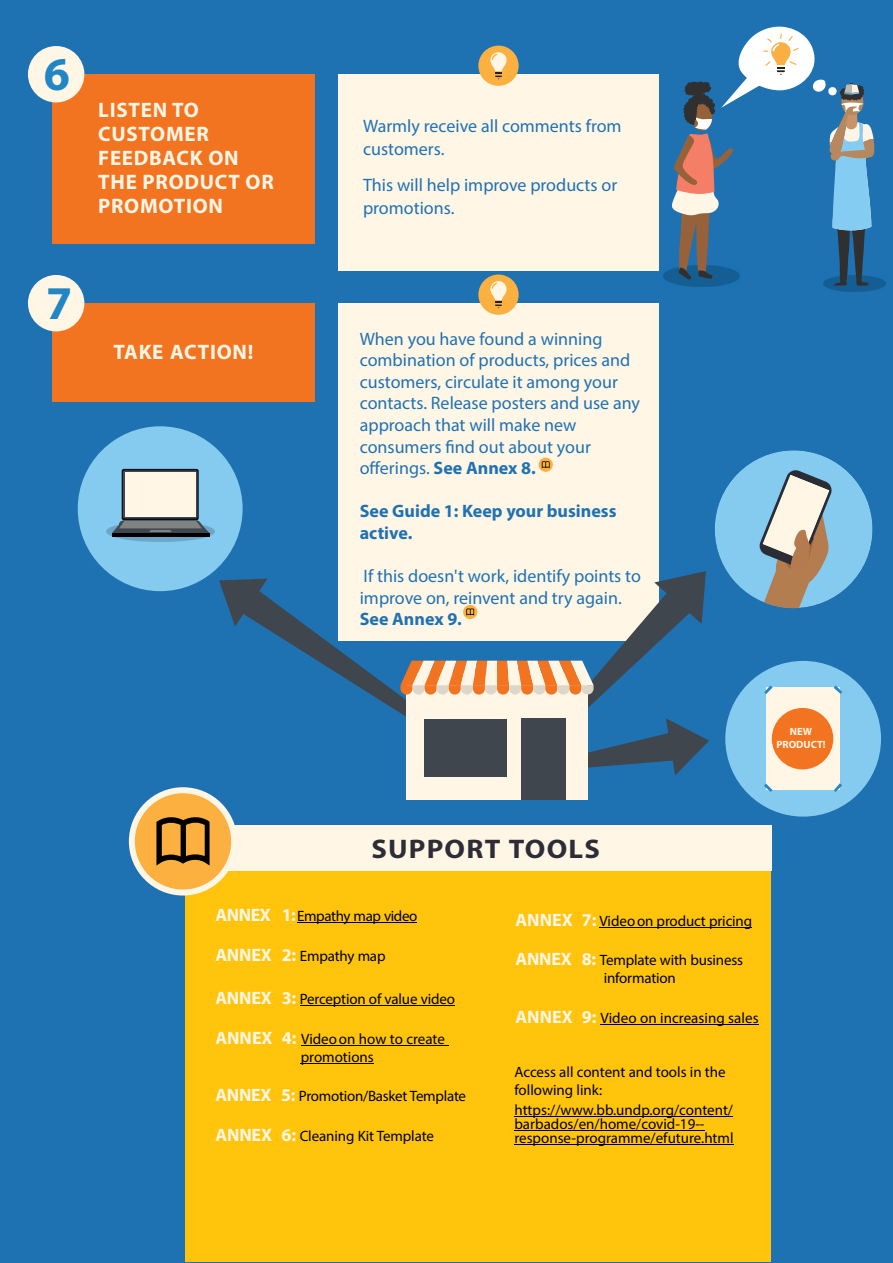
<style>
.page{position:relative;width:893px;height:1263px;background:#1f72b2}
.page>*{position:absolute;margin:0;border:0;box-sizing:border-box;transform-origin:0 0}
.t1{font:700 47.1px "Myriad Pro";color:#2186c4}
.t2{font:700 27px "Myriad Pro";letter-spacing:.04em;color:#2c2d36;scale:1.06 1}
.t3{font:700 21px/24px "Myriad Pro";letter-spacing:.035em;color:#fff6e6}
.t4{font:18px/21.6px "Myriad Pro";color:#1f72b2}
.t5{font:700 18px/21.6px "Myriad Pro";color:#1f72b2}
.t6{font:15px/18px "Myriad Pro";letter-spacing:-.005em;color:#000}
.t7{font:15px "Myriad Pro";letter-spacing:-.025em;color:#000}
.t8{font:700 10.5px/12.6px "Myriad Pro";color:#fff6e6;text-align:center}
.s1{font-weight:700}
.s2{font-weight:700;font-size:18px;color:#fff6e6}
</style>
<div class="page">
<div style="left:185px;top:828px;width:586px;height:434px;background:#ffc40b"></div>
<hr style="left:514px;top:1116px;width:219px;height:1px;background:#000">
<hr style="left:514px;top:1130px;width:191px;height:1px;background:#000">
<hr style="left:514px;top:1144px;width:220px;height:1px;background:#000">
<div style="left:184px;top:825px;width:588px;height:46px;background:#fff6e6"></div>
<svg style="left:129px;top:787px;width:106px;height:108px"></svg>
<hr style="left:297px;top:922px;width:120px;height:1px;background:#000">
<hr style="left:300px;top:1005px;width:155px;height:1px;background:#000">
<hr style="left:301px;top:1045px;width:147px;height:1px;background:#000">
<hr style="left:301px;top:1063px;width:73px;height:1px;background:#000">
<div style="left:52px;top:303px;width:263px;height:99px;background:#f37420"></div>
<div style="left:28px;top:275px;width:56px;height:56px;background:#fff6e6;border-radius:50%"></div>
<div style="left:338px;top:304px;width:321px;height:337px;background:#fff6e6"></div>
<div style="left:478px;top:275px;width:41px;height:40px;background:#fbb03f;border-radius:50%"></div>
<svg style="left:490px;top:281px;width:17px;height:27px"></svg>
<div style="left:52px;top:74px;width:263px;height:169px;background:#f37420"></div>
<div style="left:28px;top:46px;width:56px;height:56px;background:#fff6e6;border-radius:50%"></div>
<div style="left:338px;top:75px;width:321px;height:196px;background:#fff6e6"></div>
<div style="left:478px;top:46px;width:41px;height:40px;background:#fbb03f;border-radius:50%"></div>
<svg style="left:490px;top:52px;width:17px;height:28px"></svg>
<img style="left:664px;top:269px;width:8px;height:14px">
<img style="left:825px;top:277px;width:60px;height:15px">
<div style="left:78px;top:426px;width:165px;height:165px;background:#85cbf0;border-radius:50%"></div>
<img style="left:106px;top:527px;width:108px;height:15px">
<svg style="left:122px;top:469px;width:77px;height:51px"></svg>
<div style="left:123px;top:470px;width:75px;height:48px;background:linear-gradient(to bottom,#fff6e6,#fff6e6);border-radius:2px"></div>
<div style="left:125px;top:472px;width:70px;height:45px;background:#fff6e6"></div>
<svg style="left:112px;top:520px;width:97px;height:13px"></svg>
<img style="left:120px;top:521px;width:82px;height:10px">
<hr style="left:112px;top:533px;width:98px;height:3px;background:#010102">
<div style="left:725px;top:661px;width:156px;height:156px;background:#85cbf0;border-radius:50%"></div>
<div style="left:766px;top:687px;width:73px;height:103px;background:#fff6e6"></div>
<svg style="left:764px;top:685px;width:9px;height:9px"></svg>
<svg style="left:834px;top:783px;width:8px;height:9px"></svg>
<svg style="left:834px;top:685px;width:8px;height:9px"></svg>
<svg style="left:764px;top:783px;width:9px;height:9px"></svg>
<div style="left:772px;top:708px;width:61px;height:61px;background:#f37420;border-radius:50%"></div>
<div style="left:715px;top:450px;width:157px;height:158px;background:#85cbf0;border-radius:50%"></div>
<svg style="left:758px;top:470px;width:75px;height:138px"></svg>
<div style="left:406px;top:673px;width:181px;height:127px;background:#fff6e6"></div>
<div style="left:521px;top:718px;width:45px;height:82px;background:#3f464d"></div>
<div style="left:424px;top:719px;width:83px;height:58px;background:#3f464d"></div>
<svg style="left:672px;top:26px;width:202px;height:260px"></svg>
<div style="left:539px;top:458px;width:14px;height:14px;background:#fbb03f;border-radius:50%"></div>
<svg style="left:542px;top:461px;width:8px;height:7px"></svg>
<svg style="left:219px;top:571px;width:490px;height:204px"></svg>
<hr style="left:599px;top:927px;width:153px;height:1px;background:#000">
<hr style="left:601px;top:1024px;width:158px;height:1px;background:#000">
<h1 class="t1" style="left:44px;top:55px;width:28px">6</h1>
<h3 class="t3" style="left:98px;top:100px;width:177px">LISTEN TO<br>CUSTOMER<br>FEEDBACK ON<br>THE PRODUCT OR<br>PROMOTION</h3>
<h1 class="t1" style="left:46px;top:284px;width:28px">7</h1>
<h3 class="t3" style="left:113px;top:342px;width:141px">TAKE ACTION!</h3>
<p class="t4" style="left:363px;top:116px;width:260px;line-height:23.2px">Warmly receive all comments from customers.</p>
<p class="t4" style="left:363px;top:175px;width:256px;line-height:23.2px">This will help improve products or promotions.</p>
<p class="t4" style="left:360px;top:329px;width:282px">When you have found a winning combination of products, prices and customers, circulate it among your contacts. Release posters and use any approach that will make new consumers find out about your offerings. <span class="s1">See Annex 8.</span></p>
<p class="t5" style="left:360px;top:502px;width:258px">See Guide 1: Keep your business active.</p>
<p class="t4" style="left:360px;top:567px;width:283px">If this doesn't work, identify points to improve on, reinvent and try again.</p>
<p class="t5" style="left:360px;top:610px;width:104px">See Annex 9.</p>
<p class="t8" style="left:776px;top:726px;width:51px">NEW<br>PRODUCT!</p>
<h2 class="t2" style="left:371px;top:837px;width:217px">SUPPORT TOOLS</h2>
<p class="t7" style="left:215px;top:910px;width:203px"><span class="s2">ANNEX 1:</span>Empathy map video</p>
<p class="t6" style="left:215px;top:948px;width:172px"><span class="s2">ANNEX 2:</span> Empathy map</p>
<p class="t6" style="left:215px;top:991px;width:241px"><span class="s2">ANNEX 3:</span> Perception of value video</p>
<p class="t6" style="left:301px;top:1031px;width:146px;text-indent:-85px"><span class="s2">ANNEX 4:</span> Videoon how to create promotions</p>
<p class="t6" style="left:215px;top:1089px;width:252px"><span class="s2">ANNEX 5:</span> Promotion/Basket Template</p>
<p class="t6" style="left:215px;top:1128px;width:220px"><span class="s2">ANNEX 6:</span> Cleaning Kit Template</p>
<p class="t6" style="left:515px;top:913px;width:238px"><span class="s2">ANNEX 7:</span> Videoon product pricing</p>
<p class="t6" style="left:604px;top:952px;width:141px;text-indent:-88px"><span class="s2">ANNEX 8:</span> Template with business information</p>
<p class="t6" style="left:515px;top:1010px;width:245px"><span class="s2">ANNEX 9:</span> Video on increasing sales</p>
<p class="t6" style="left:514px;top:1064px;width:213px">Access all content and tools in the following link:</p>
<p class="t6" style="left:514px;top:1104px;width:221px;line-height:14.1px">https://www.bb.undp.org/content/ barbados/en/home/covid-19-- response-programme/efuture.html</p>
</div>
